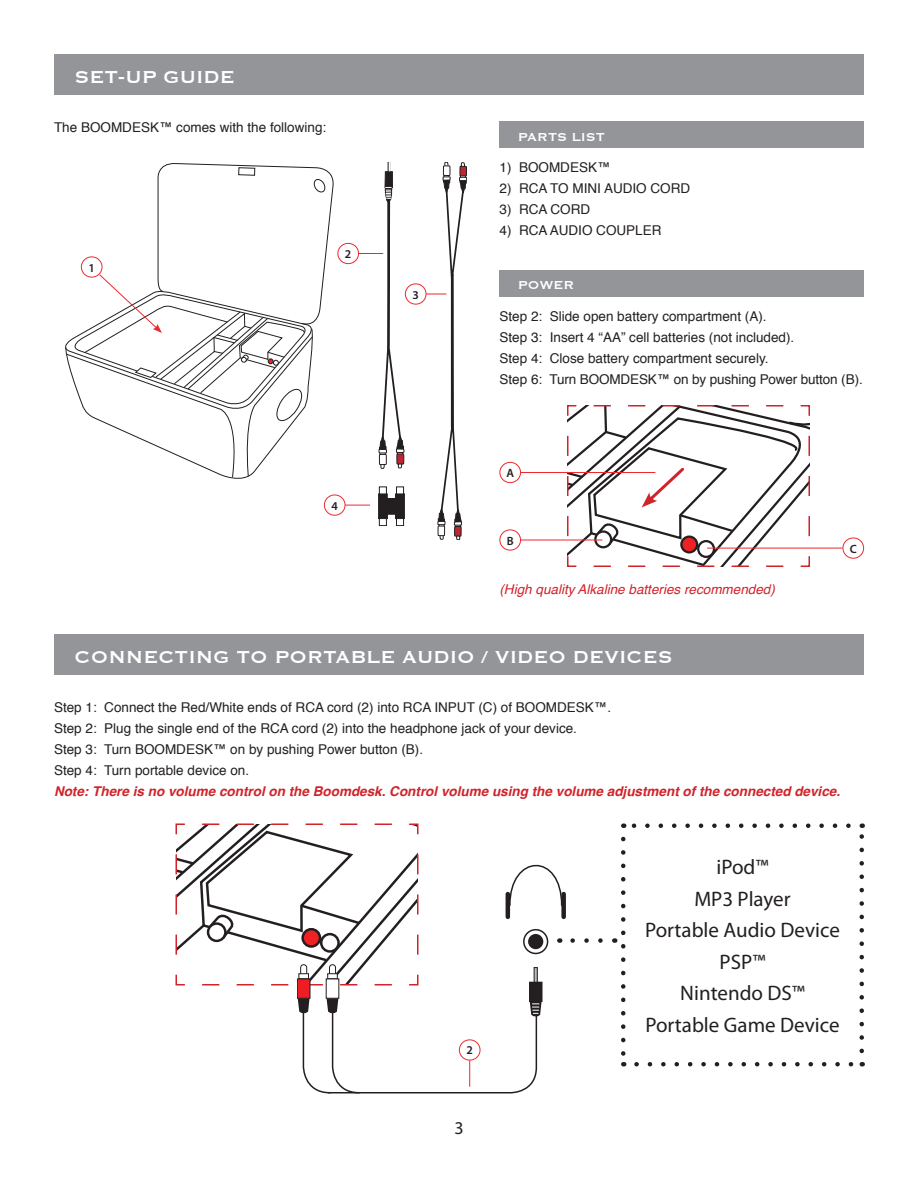
<style>
.page{position:relative;width:918px;height:1188px;background:#fff}
.page>*{position:absolute;margin:0;border:0;box-sizing:border-box;transform-origin:0 0}
.t1{font:22.5px "Copperplate";color:#fff}
.t2{font:21px/31.5px "Myriad Pro";color:#231f20;text-align:center}
.t3{font:18px "Myriad Pro";color:#231f20}
.t4{font:15px "Copperplate";color:#fff}
.t5{font:13.5px/21px "Helvetica";color:#231f20}
.t6{font:italic 700 13.5px "Helvetica";color:#d1232a}
.t7{font:italic 13.5px "Helvetica";color:#d1232a}
.t8{font:600 12px "Myriad Pro";color:#231f20}
</style>
<div class="page">
<div style="left:54px;top:54px;width:810px;height:40px;background:#939598"></div>
<div style="left:500px;top:122px;width:364px;height:26px;background:#939598"></div>
<div style="left:500px;top:270px;width:364px;height:27px;background:#939598"></div>
<div style="left:337px;top:243px;width:22px;height:21px;border:1px solid #ec2a2d;border-radius:50%"></div>
<svg style="left:358px;top:162px;width:46px;height:307px"></svg>
<div style="left:405px;top:283px;width:21px;height:22px;border:1px solid #ec2a2d;border-radius:50%"></div>
<svg style="left:426px;top:162px;width:41px;height:378px"></svg>
<svg style="left:378px;top:493px;width:27px;height:26px"></svg>
<div style="left:379px;top:487px;width:8px;height:7px;border:1px solid #231f20"></div>
<div style="left:396px;top:487px;width:8px;height:7px;border:1px solid #231f20"></div>
<div style="left:379px;top:518px;width:8px;height:8px;border:1px solid #231f20"></div>
<div style="left:396px;top:518px;width:8px;height:8px;border:1px solid #231f20"></div>
<div style="left:324px;top:495px;width:21px;height:21px;border:1px solid #ec2a2d;border-radius:50%"></div>
<svg style="left:345px;top:505px;width:25px;height:1px"></svg>
<svg style="left:65px;top:163px;width:269px;height:316px"></svg>
<svg style="left:175px;top:823px;width:244px;height:163px"></svg>
<div style="left:499px;top:462px;width:22px;height:21px;border:1px solid #ec2a2d;border-radius:50%"></div>
<hr style="left:521px;top:472px;width:134px;height:1px;background:#ec2a2d">
<div style="left:499px;top:529px;width:22px;height:22px;border:1px solid #ec2a2d;border-radius:50%"></div>
<hr style="left:521px;top:540px;width:81px;height:1px;background:#ec2a2d">
<div style="left:843px;top:538px;width:21px;height:21px;border:1px solid #ec2a2d;border-radius:50%"></div>
<hr style="left:707px;top:548px;width:136px;height:1px;background:#ec2a2d">
<div style="left:54px;top:634px;width:810px;height:41px;background:#939598"></div>
<svg style="left:566px;top:405px;width:245px;height:162px"></svg>
<svg style="left:636px;top:1062px;width:218px;height:4px"></svg>
<svg style="left:631px;top:823px;width:217px;height:5px"></svg>
<svg style="left:621px;top:839px;width:5px;height:227px"></svg>
<svg style="left:860px;top:823px;width:4px;height:228px"></svg>
<div style="left:301px;top:965px;width:6px;height:13px;background:#fff;border-radius:3px"></div>
<div style="left:300px;top:964px;width:7px;height:14px;border:1px solid #231f20;border-radius:3px"></div>
<svg style="left:299px;top:973px;width:10px;height:6px"></svg>
<div style="left:297px;top:979px;width:13px;height:20px;background:#ee1d23;border:1px solid #231f20"></div>
<div style="left:329px;top:965px;width:7px;height:13px;background:#fff;border-radius:3px"></div>
<div style="left:329px;top:964px;width:7px;height:14px;border:1px solid #231f20;border-radius:3px"></div>
<svg style="left:327px;top:973px;width:11px;height:6px"></svg>
<div style="left:326px;top:979px;width:13px;height:20px;background:#fff"></div>
<div style="left:534px;top:967px;width:4px;height:18px;border:1px solid #231f20"></div>
<div style="left:529px;top:982px;width:13px;height:19px;background:#231f20"></div>
<div style="left:523px;top:929px;width:25px;height:25px;border:2px solid #231f20;border-radius:50%"></div>
<div style="left:528px;top:934px;width:15px;height:15px;background:#231f20;border-radius:50%"></div>
<svg style="left:508px;top:864px;width:55px;height:43px"></svg>
<hr style="left:506px;top:894px;width:4px;height:23px;background:#231f20">
<div style="left:561px;top:894px;width:5px;height:23px;background:#231f20"></div>
<svg style="left:570px;top:938px;width:31px;height:5px"></svg>
<svg style="left:298px;top:998px;width:244px;height:96px"></svg>
<h1 class="t1" style="left:75px;top:62px;width:162px">SET-UP GUIDE</h1>
<p class="t5" style="left:54px;top:117px;width:274px">The BOOMDESK™ comes with the following:</p>
<p class="t8" style="left:88px;top:260px;width:8px">1</p>
<p class="t8" style="left:345px;top:246px;width:8px">2</p>
<p class="t8" style="left:412px;top:287px;width:8px">3</p>
<p class="t8" style="left:331px;top:498px;width:8px">4</p>
<p class="t4" style="left:518px;top:127px;width:89px">PARTS LIST</p>
<p class="t5" style="left:500px;top:157px;width:113px">1) BOOMDESK™</p>
<p class="t5" style="left:500px;top:178px;width:192px">2) RCA TO MINI AU DIO CORD</p>
<p class="t5" style="left:500px;top:199px;width:92px">3) RCA CORD</p>
<p class="t5" style="left:500px;top:220px;width:164px">4) RCA AU DIO COU PLER</p>
<p class="t4" style="left:518px;top:276px;width:58px">POWER</p>
<p class="t5" style="left:500px;top:306px;width:365px">Step 2: Slide open battery compartment (A).<br>Step 3: Insert 4 “AA” cell batteries (not included).<br>Step 4: Close battery compartment securely.<br>Step 6: Turn BOOMDESK™ on by pushing Power button (B).</p>
<p class="t8" style="left:506px;top:465px;width:9px">A</p>
<p class="t8" style="left:507px;top:533px;width:8px">B</p>
<p class="t7" style="left:500px;top:579px;width:277px">(High quality Alkaline batteries recommended)</p>
<p class="t8" style="left:850px;top:541px;width:9px">C</p>
<h1 class="t1" style="left:75px;top:643px;width:600px">CONNECTING TO PORTABLE AUDIO / VIDEO DEVICES</h1>
<p class="t5" style="left:54px;top:697px;width:559px">Step 1: Connect the Red/White ends of RCA cord (2) into RCA INPUT (C) of BOOMDESK™.<br>Step 2: Plug the single end of the RCA cord (2) into the headphone jack of your device.<br>Step 3: Turn BOOMDESK™ on by pushing Power button (B).<br>Step 4: Turn portable device on.</p>
<p class="t6" style="left:54px;top:780px;width:788px">Note: There is no volume control on the Boomdesk. Control volume using the volume adjustment of the connected device.</p>
<p class="t8" style="left:466px;top:1043px;width:8px">2</p>
<h3 class="t3" style="left:454px;top:1117px;width:11px">3</h3>
<h2 class="t2" style="left:645px;top:851px;width:196px">iPod™<br>MP3 Player<br>Portable Audio Device<br>PSP™<br>Nintendo DS™<br>Portable Game Device</h2>
</div>
